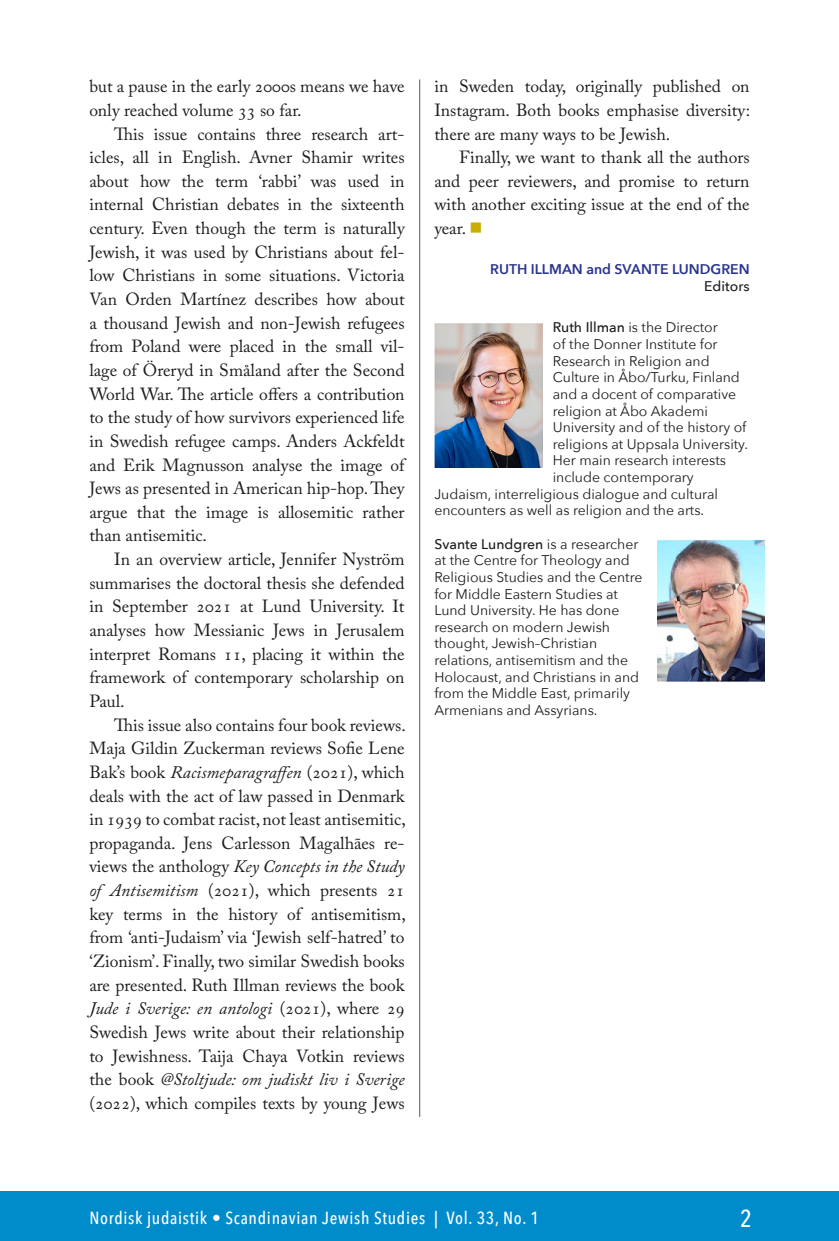
<style>
.page{position:relative;width:839px;height:1241px;background:#fff}
.page>*{position:absolute;margin:0;border:0;box-sizing:border-box;transform-origin:0 0}
.t1{font:500 24.5px "Avenir Next Condensed";color:#fff}
.Leipis{font:17.5px/23.6px "Adobe Caslon Pro";color:#1d1d1b;text-align:justify}
.Leipis_1__kpl{font:17.5px/23.6px "Adobe Caslon Pro";color:#1d1d1b}
.t2{font:500 17.5px "Avenir Next Condensed";letter-spacing:.04em;color:#fff}
.Kuvateksti{font:14px/16.6px "Avenir Next";color:#1d1d1b}
.Kirjoittajan_esittel{font:600 14px "Avenir Next";color:#28348b}
.Kirjoittajan_esittel-2{font:500 14px "Avenir Next";color:#1d1d1b}
.s1{font-style:italic}
.s2{color:#cbac00}
.s3{font-weight:500}
</style>
<div class="page">
<div style="left:0;top:1191px;width:838px;height:49px;background:#008bcb"></div>
<hr style="left:419px;top:79px;width:1px;height:1037px;background:#575756">
<img style="left:434px;top:323px;width:108px;height:145px">
<img style="left:657px;top:540px;width:107px;height:141px">
<p class="Leipis_1__kpl" style="left:89px;top:74px;width:317px">but a pause in the early 2000s means we have only reached volume 33 so far.</p>
<p class="Leipis" style="left:89px;top:122px;width:317px;text-indent:25px">This issue contains three research art&shy;icles, all in English. Avner Shamir writes about how the term ‘rabbi’ was used in internal Christian debates in the sixteenth century. Even though the term is naturally Jewish, it was used by Christians about fel&shy;low Christians in some situations. Victoria Van Orden Martínez describes how about a thousand Jewish and non-Jewish refugees from Poland were placed in the small vil&shy;lage of Öreryd in Småland after the Second World War. The article offers a contribution to the study of how survivors experienced life in Swedish refugee camps. Anders Ackfeldt and Erik Magnusson analyse the image of Jews as presented in American hip-hop. They argue that the image is allosemitic rather than antisemitic.</p>
<p class="Leipis" style="left:89px;top:547px;width:317px;text-indent:25px">In an overview article, Jennifer Nyström summarises the doctoral thesis she defended in September 2021 at Lund University. It analyses how Messianic Jews in Jerusalem interpret Romans 11, placing it within the framework of contemporary scholarship on Paul.</p>
<p class="Leipis" style="left:89px;top:712px;width:318px;text-indent:25px">This issue also contains four book reviews.<br>Maja Gildin Zuckerman reviews Sofie Lene Bak’s book <span class="s1">Racismeparagraffen</span> (2021), which deals with the act of law passed in Denmark in 1939 to combat racist, not least antisemitic, propaganda. Jens Carlesson Magalhães re&shy;views the anthology <span class="s1">Key Concepts in the Study of Antisemitism</span> (2021), which presents 21 key terms in the history of antisemitism, from ‘anti-Judaism’ via ‘Jewish self-hatred’ to ‘Zionism’. Finally, two similar Swedish books are presented. Ruth Illman reviews the book <span class="s1">Jude i Sverige: en antologi</span> (2021), where 29<br>Swedish Jews write about their relationship to Jewishness. Taija Chaya Votkin reviews the book <span class="s1">@Stoltjude: om judiskt liv i Sverige </span>(2022), which compiles texts by young Jews</p>
<p class="Leipis" style="left:434px;top:74px;width:317px">in Sweden today, originally published on Instagram. Both books emphasise diversity: there are many ways to be Jewish.</p>
<p class="Leipis" style="left:434px;top:145px;width:317px;text-indent:25px">Finally, we want to thank all the authors and peer reviewers, and promise to return with another exciting issue at the end of the year. <span class="s2">■</span></p>
<p class="Kirjoittajan_esittel" style="left:490px;top:257px;width:261px">RUTH ILLMAN and SVANTE LUNDGREN</p>
<p class="Kirjoittajan_esittel-2" style="left:704px;top:274px;width:47px">Editors</p>
<p class="Kuvateksti" style="left:552px;top:318px;width:166px"><span class="s3">Ruth Illman</span> is the Director</p>
<p class="Kuvateksti" style="left:552px;top:335px;width:166px">of the Donner Institute for</p>
<p class="Kuvateksti" style="left:552px;top:352px;width:158px">Research in Religion and</p>
<p class="Kuvateksti" style="left:552px;top:368px;width:188px">Culture in Åbo/Turku, Finland</p>
<p class="Kuvateksti" style="left:552px;top:385px;width:185px">and a docent of comparative</p>
<p class="Kuvateksti" style="left:552px;top:402px;width:157px">religion at Åbo Akademi</p>
<p class="Kuvateksti" style="left:552px;top:418px;width:195px">University and of the history of</p>
<p class="Kuvateksti" style="left:552px;top:435px;width:197px">religions at Uppsala University.</p>
<p class="Kuvateksti" style="left:552px;top:451px;width:175px">Her main research interests</p>
<p class="Kuvateksti" style="left:552px;top:468px;width:142px">include contemporary</p>
<p class="Kuvateksti" style="left:434px;top:485px;width:285px">Judaism, interreligious dialogue and cultural</p>
<p class="Kuvateksti" style="left:434px;top:501px;width:271px">encounters as well as religion and the arts.</p>
<p class="Kuvateksti" style="left:434px;top:535px;width:209px"><span class="s3">Svante Lundgren</span> is a researcher at the Centre for Theology and<br>Religious Studies and the Centre for Middle Eastern Studies at<br>Lund University. He has done research on modern Jewish thought, Jewish–Christian relations, antisemitism and the<br>Holocaust, and Christians in and from the Middle East, primarily<br>Armenians and Assyrians.</p>
<p class="t2" style="left:89px;top:1207px;width:451px">Nordisk judaistik • Scandinavian Jewish Studies | Vol. 33, No. 1</p>
<h1 class="t1" style="left:739px;top:1203px;width:13px">2</h1>
</div>
